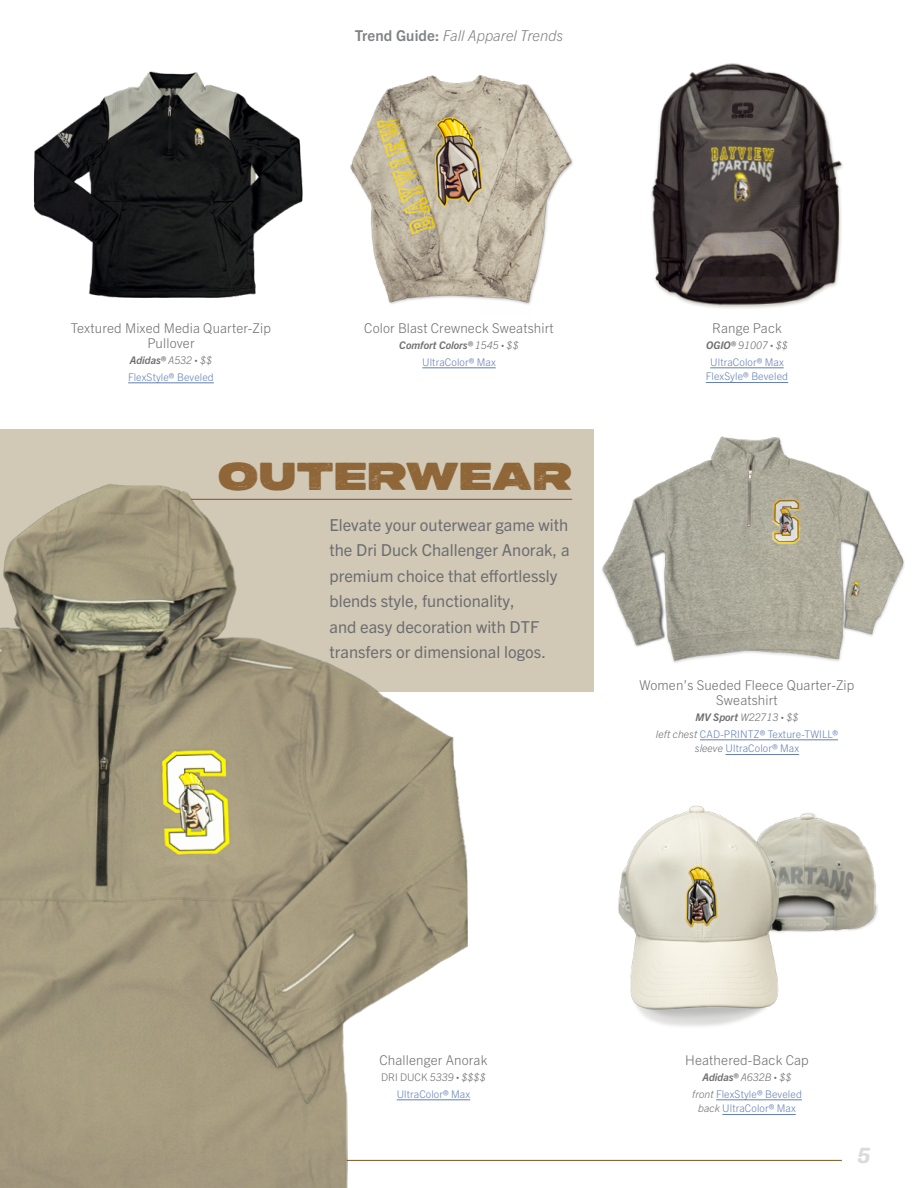
<style>
.page{position:relative;width:918px;height:1188px;background:#fff}
.page>*{position:absolute;margin:0;border:0;box-sizing:border-box;transform-origin:0 0}
.t1{font:39px "Peckham Press";letter-spacing:.01em;color:#8f6638}
.t2{font:italic 22.5px "Aglet Slab VF";color:#dbdbdb}
.t3{font:16.5px/25.5px "Trade Gothic Next LT Pro";color:#6d6e71}
.t4{font:italic 300 15px "Trade Gothic Next LT Pro";color:#808285}
.t5{font:300 13.5px/15px "Trade Gothic Next LT Pro";letter-spacing:.01em;color:#6d6e71;text-align:center}
.t6{font:300 10.5px/16.2px "Trade Gothic Next LT Pro";letter-spacing:.01em;color:#627fb5;text-align:center}
.t7{font:italic 700 10.5px/16.2px "Trade Gothic Next LT Pro";color:#6d6e71;text-align:center}
.s1{font-weight:700;font-style:normal}
.s2{font-weight:700;font-style:italic;color:#6d6e71}
.s3{font-style:italic;color:#6d6e71}
.s4{font-style:italic;font-size:6px;color:#6d6e71}
.s5{font-weight:300}
.s6{font-weight:300;font-size:6px}
.s7{font-weight:300;font-style:normal;color:#627fb5}
.s8{color:#6d6e71}
</style>
<div class="page">
<div style="left:0;top:429px;width:593px;height:263px;background:#d1c9b6"></div>
<img style="left:33px;top:71px;width:270px;height:227px">
<img style="left:651px;top:63px;width:192px;height:245px">
<img style="left:602px;top:436px;width:302px;height:227px">
<img style="left:816px;top:817px;width:62px;height:115px">
<img style="left:618px;top:805px;width:198px;height:222px">
<img style="left:350px;top:75px;width:223px;height:230px">
<hr style="left:109px;top:499px;width:463px;height:1px;background:#8c5b43">
<hr style="left:128px;top:383px;width:86px;height:1px;background:#627fb5">
<hr style="left:422px;top:368px;width:74px;height:1px;background:#627fb5">
<hr style="left:716px;top:1100px;width:86px;height:1px;background:#627fb5">
<hr style="left:722px;top:1114px;width:74px;height:1px;background:#627fb5">
<hr style="left:700px;top:740px;width:138px;height:1px;background:#627fb5">
<hr style="left:726px;top:754px;width:73px;height:1px;background:#627fb5">
<hr style="left:710px;top:368px;width:74px;height:1px;background:#627fb5">
<hr style="left:706px;top:382px;width:82px;height:1px;background:#627fb5">
<hr style="left:397px;top:1100px;width:73px;height:1px;background:#627fb5">
<hr style="left:0;top:1160px;width:842px;height:1px;background:#8f6638">
<img style="left:0;top:484px;width:469px;height:704px">
<h3 class="t4" style="left:355px;top:25px;width:210px"><span class="s1">Trend Guide:</span> Fall Apparel Trends</h3>
<p class="t5" style="left:71px;top:320px;width:202px">Textured Mixed Media Quarter-Zip<br>Pullover</p>
<p class="t6" style="left:128px;top:352px;width:87px;text-align:left"><span class="s2">Adidas®</span> <span class="s3">A532</span> <span class="s4">•</span> <span class="s3">$$<br></span>FlexStyle® Beveled</p>
<p class="t5" style="left:364px;top:320px;width:191px">Color Blast Crewneck Sweatshirt</p>
<p class="t7" style="left:399px;top:337px;width:121px">Comfort Colors® <span class="s5">1545</span> <span class="s6">•</span> <span class="s5">$$<br></span><span class="s7">UltraColor® Max</span></p>
<h1 class="t1" style="left:218px;top:457px;width:356px">OUTERWEAR</h1>
<h3 class="t3" style="left:329px;top:511px;width:242px">Elevate your outerwear game with the Dri Duck Challenger Anorak, a premium choice that effortlessly blends style, functionality,<br>and easy decoration with DTF transfers or dimensional logos.</h3>
<p class="t5" style="left:712px;top:320px;width:71px">Range Pack</p>
<p class="t6" style="left:706px;top:337px;width:83px"><span class="s2">OGIO®</span> <span class="s3">91007</span> <span class="s4">•</span> <span class="s3">$$<br></span>UltraColor® Max</p>
<p class="t6" style="left:706px;top:368px;width:84px">FlexSyle® Beveled</p>
<p class="t5" style="left:640px;top:677px;width:216px">Women’s Sueded Fleece Quarter-Zip<br>Sweatshirt</p>
<p class="t6" style="left:656px;top:709px;width:184px"><span class="s2">MV Sport</span> <span class="s3">W22713</span> <span class="s4">•</span> <span class="s3">$$<br>left chest</span> CAD-PRINTZ® Texture-TWILL®</p>
<p class="t6" style="left:695px;top:740px;width:106px"><span class="s3">sleeve</span> UltraColor® Max</p>
<p class="t5" style="left:379px;top:1052px;width:110px">Challenger Anorak</p>
<p class="t6" style="left:381px;top:1069px;width:106px"><span class="s8">DRI DUCK</span> <span class="s3">5339</span> <span class="s4">•</span> <span class="s3">$$$$<br></span>UltraColor® Max</p>
<p class="t5" style="left:685px;top:1052px;width:125px">Heathered-Back Cap</p>
<p class="t6" style="left:692px;top:1069px;width:111px"><span class="s2">Adidas®</span> <span class="s3">A632B</span> <span class="s4">•</span> <span class="s3">$$ front</span> FlexStyle® Beveled</p>
<p class="t6" style="left:698px;top:1100px;width:99px"><span class="s3">back</span> UltraColor® Max</p>
<h2 class="t2" style="left:858px;top:1142px;width:14px">5</h2>
</div>
